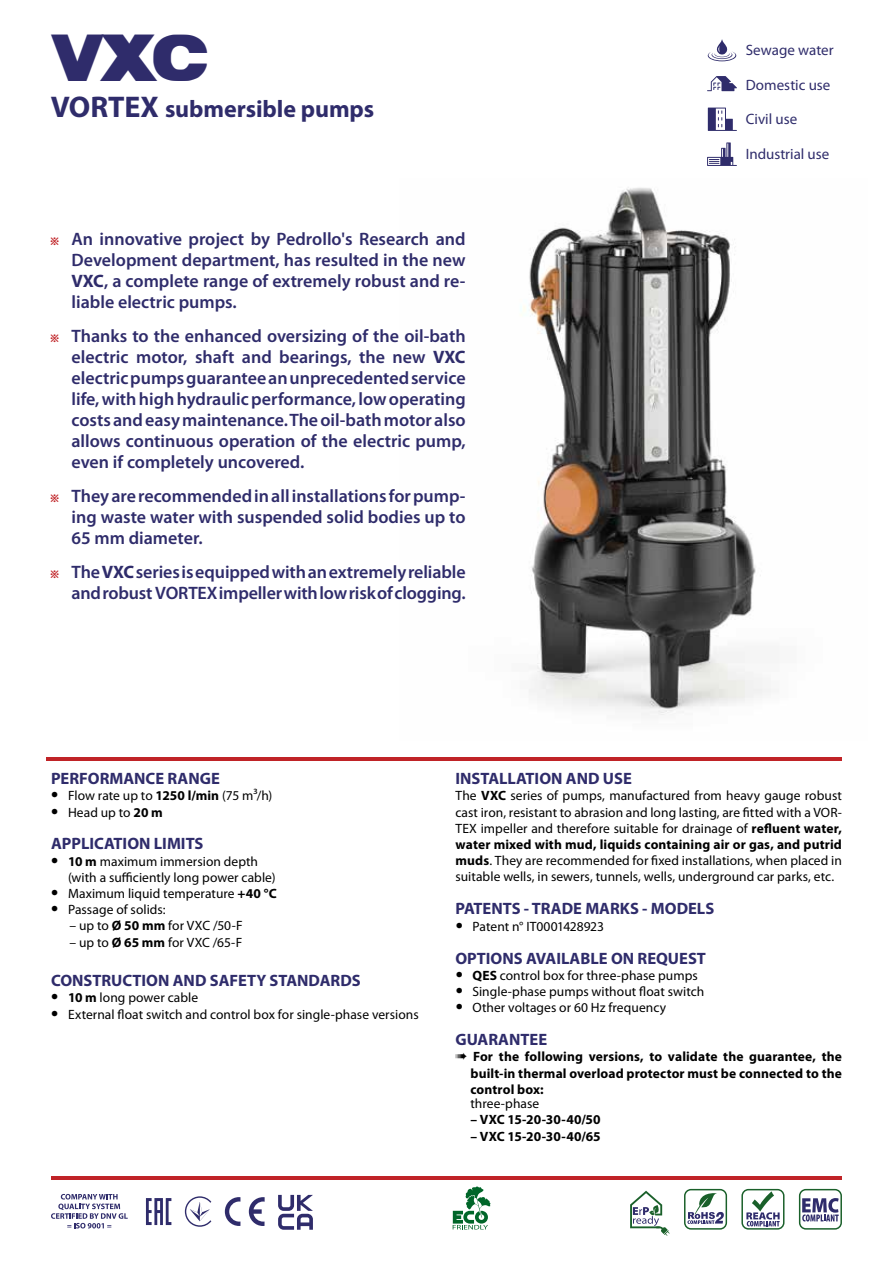
<style>
.page{position:relative;width:893px;height:1263px;background:#fff}
.page>*{position:absolute;margin:0;border:0;box-sizing:border-box;transform-origin:0 0}
.t1{font:54px "PEDROLLO";color:#2f2c6b;scale:.9 1}
.t2{font:700 24px "Myriad Pro";letter-spacing:-.005em;color:#2f2c6b}
.t3{font:600 18px/21px "Myriad Pro";color:#2f2c6b;text-align:justify}
.t4{font:700 16.5px "Myriad Pro";color:#2f2c6b}
.t5{font:15px "Myriad Pro";color:#2f2c6b}
.t6{font:13.5px/16.2px "Myriad Pro";letter-spacing:.005em;color:#000}
.t7{font:700 13.5px/16.2px "Myriad Pro";letter-spacing:.01em;color:#000;text-align:justify}
.s1{font-size:30px}
.s2{font-family:"Apple SD Gothic Neo";font-weight:800;font-size:10.5px;color:#c02327}
.s3{font-weight:700}
.s4{font-weight:700;font-size:21px}
</style>
<div class="page">
<img style="left:520px;top:187px;width:251px;height:529px">
<svg style="left:708px;top:108px;width:29px;height:23px"></svg>
<svg style="left:707px;top:76px;width:30px;height:15px"></svg>
<svg style="left:708px;top:39px;width:28px;height:22px"></svg>
<svg style="left:707px;top:142px;width:30px;height:24px"></svg>
<svg style="left:453px;top:1186px;width:37px;height:43px"></svg>
<svg style="left:630px;top:1191px;width:40px;height:45px"></svg>
<svg style="left:684px;top:1189px;width:43px;height:40px"></svg>
<svg style="left:741px;top:1189px;width:43px;height:40px"></svg>
<svg style="left:799px;top:1189px;width:43px;height:40px"></svg>
<hr style="left:51px;top:1176px;width:791px;height:3px;background:#c02327">
<svg style="left:146px;top:1198px;width:25px;height:27px"></svg>
<svg style="left:185px;top:1196px;width:26px;height:31px"></svg>
<svg style="left:249px;top:1197px;width:16px;height:29px"></svg>
<svg style="left:225px;top:1197px;width:15px;height:29px"></svg>
<svg style="left:51px;top:1194px;width:77px;height:34px"></svg>
<svg style="left:278px;top:1195px;width:35px;height:35px"></svg>
<hr style="left:47px;top:757px;width:795px;height:3px;background:#c02327">
<h1 class="t1" style="left:51px;top:32px;width:177px">VXC</h1>
<h2 class="t2" style="left:51px;top:94px;width:325px"><span class="s1">VORTEX</span> submersible pumps</h2>
<h3 class="t3" style="left:71px;top:228px;width:396px;text-indent:-21px"><span class="s2">※</span> An innovative project by Pedrollo's Research and Development department, has resulted in the new <span class="s3">VXC</span>, a complete range of extremely robust and re&shy;liable electric pumps.</h3>
<p class="t3" style="left:71px;top:325px;width:396px;text-indent:-21px"><span class="s2">※</span> Thanks to the enhanced oversizing of the oil-bath electric motor, shaft and bearings, the new <span class="s3">VXC </span>electric pumps guarantee an unprecedented service life, with high hydraulic performance, low operating costs and easy maintenance. The oil-bath motor also allows continuous operation of the electric pump, even if completely uncovered.</p>
<h3 class="t3" style="left:71px;top:485px;width:396px;text-indent:-21px"><span class="s2">※</span> They are recommended in all installations for pump&shy;ing waste water with suspended solid bodies up to 65 mm diameter.</h3>
<h3 class="t3" style="left:50px;top:561px;width:417px;text-align:right"><span class="s2">※</span> The <span class="s3">VXC</span> series is equipped with an extremely reliable and robust VORTEX impeller with low risk of clogging.</h3>
<p class="t5" style="left:746px;top:40px;width:89px">Sewage water</p>
<p class="t5" style="left:746px;top:75px;width:86px">Domestic use</p>
<p class="t5" style="left:746px;top:110px;width:53px">Civil use</p>
<p class="t5" style="left:746px;top:145px;width:85px">Industrial use</p>
<p class="t4" style="left:51px;top:768px;width:170px">PERFORMANCE RANGE</p>
<p class="t6" style="left:51px;top:787px;width:223px"><span class="s4">•</span> Flow rate up to <span class="s3">1250 l/min</span> (75 m3/h)</p>
<p class="t6" style="left:51px;top:804px;width:113px"><span class="s4">•</span> Head up to <span class="s3">20 m</span></p>
<p class="t4" style="left:51px;top:833px;width:154px">APPLICATION LIMITS</p>
<p class="t6" style="left:68px;top:853px;width:209px;text-indent:-17px"><span class="s4">•</span> <span class="s3">10 m</span> maximum immersion depth (with a sufficiently long power cable)</p>
<p class="t6" style="left:51px;top:885px;width:227px"><span class="s4">•</span> Maximum liquid temperature <span class="s3">+40 °C</span></p>
<p class="t6" style="left:51px;top:901px;width:116px"><span class="s4">•</span> Passage of solids:</p>
<p class="t6" style="left:70px;top:917px;width:175px">– up to <span class="s3">Ø 50 mm</span> for VXC /50-F</p>
<p class="t6" style="left:70px;top:934px;width:174px">– up to <span class="s3">Ø 65 mm</span> for VXC /65-F</p>
<p class="t4" style="left:51px;top:970px;width:311px">CONSTRUCTION AND SAFETY STANDARDS</p>
<p class="t6" style="left:51px;top:989px;width:148px"><span class="s4">•</span> <span class="s3">10 m</span> long power cable</p>
<p class="t6" style="left:51px;top:1006px;width:369px"><span class="s4">•</span> External float switch and control box for single-phase versions</p>
<p class="t4" style="left:455px;top:768px;width:178px">INSTALLATION AND USE</p>
<p class="t6" style="left:455px;top:787px;width:388px;text-align:justify">The <span class="s3">VXC</span> series of pumps, manufactured from heavy gauge robust cast iron, resistant to abrasion and long lasting, are fitted with a VOR-TEX impeller and therefore suitable for drainage of <span class="s3">refluent water, water mixed with mud, liquids containing air or gas, and putrid muds</span>. They are recommended for fixed installations, when placed in suitable wells, in sewers, tunnels, wells, underground car parks, etc.</p>
<p class="t4" style="left:455px;top:898px;width:260px">PATENTS - TRADE MARKS - MODELS</p>
<p class="t6" style="left:456px;top:918px;width:150px"><span class="s4">•</span> Patent n° IT0001428923</p>
<p class="t4" style="left:455px;top:947px;width:252px">OPTIONS AVAILABLE ON REQUEST</p>
<p class="t6" style="left:456px;top:967px;width:243px"><span class="s4">•</span> <span class="s3">QES</span> control box for three-phase pumps</p>
<p class="t6" style="left:456px;top:983px;width:250px"><span class="s4">•</span> Single-phase pumps without float switch</p>
<p class="t6" style="left:456px;top:999px;width:212px"><span class="s4">•</span> Other voltages or 60 Hz frequency</p>
<p class="t4" style="left:455px;top:1029px;width:93px">GUARANTEE</p>
<p class="t7" style="left:470px;top:1048px;width:373px;text-indent:-15px">➠ For the following versions, to validate the guarantee, the built-in thermal overload protector must be connected to the control box:</p>
<p class="t6" style="left:470px;top:1095px;width:70px">three-phase</p>
<p class="t7" style="left:470px;top:1111px;width:132px">– VXC 15-20-30-40/50</p>
<p class="t7" style="left:470px;top:1127px;width:132px">– VXC 15-20-30-40/65</p>
</div>
